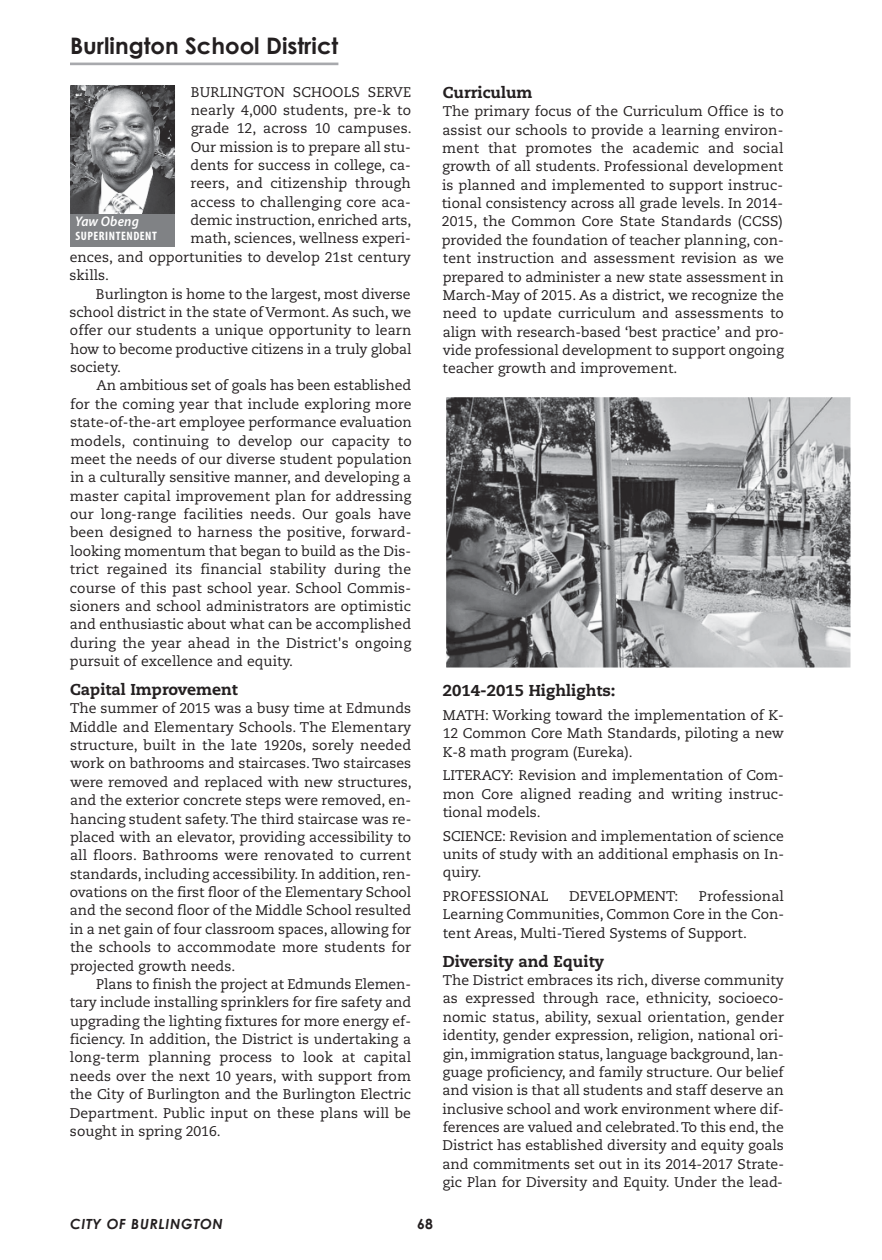
<style>
.page{position:relative;width:882px;height:1260px;background:#fff}
.page>*{position:absolute;margin:0;border:0;box-sizing:border-box;transform-origin:0 0}
.t1{font:700 22.75px "Century Gothic";color:#231f20}
.t2{font:800 15.75px "Caecilia";color:#231f20}
.t3{font:14px/18.4px "Caecilia";color:#231f20;text-align:justify}
.t4{font:italic 700 14px "Century Gothic";letter-spacing:.05em;color:#231f20}
.t5{font:italic 600 14px "Myriad Pro";letter-spacing:.01em;color:#fff;scale:.95 1}
.t6{font:700 14px "Century Gothic";color:#231f20}
.t7{font:700 condensed 12.25px "Myriad Pro";letter-spacing:.045em;color:#fff}
</style>
<div class="page">
<hr style="left:70px;top:63px;width:268px;height:2px;background:#a8a9ad">
<div style="left:70px;top:86px;width:105px;height:161px;background:#808285"></div>
<img style="left:70px;top:86px;width:105px;height:127px">
<img style="left:446px;top:397px;width:404px;height:271px">
<h1 class="t1" style="left:70px;top:33px;width:270px">Burlington School District</h1>
<p class="t3" style="left:191px;top:84px;width:222px">BURLINGTON SCHOOLS SERVE</p>
<p class="t3" style="left:191px;top:102px;width:222px">nearly 4,000 students, pre-k to</p>
<p class="t3" style="left:191px;top:120px;width:223px">grade 12, across 10 campuses.</p>
<p class="t3" style="left:191px;top:139px;width:222px">Our mission is to prepare all stu-</p>
<p class="t3" style="left:191px;top:157px;width:222px">dents for success in college, ca-</p>
<p class="t3" style="left:190px;top:176px;width:222px">reers, and citizenship through</p>
<p class="t3" style="left:190px;top:194px;width:222px">access to challenging core aca-</p>
<p class="t3" style="left:190px;top:212px;width:223px">demic instruction, enriched arts,</p>
<p class="t3" style="left:190px;top:231px;width:222px">math, sciences, wellness experi-</p>
<p class="t3" style="left:70px;top:249px;width:343px">ences, and opportunities to develop 21st century</p>
<p class="t3" style="left:70px;top:267px;width:41px">skills.</p>
<p class="t3" style="left:96px;top:286px;width:316px">Burlington is home to the largest, most diverse</p>
<p class="t3" style="left:69px;top:304px;width:343px">school district in the state of Vermont. As such, we</p>
<p class="t3" style="left:70px;top:323px;width:343px">offer our students a unique opportunity to learn</p>
<p class="t3" style="left:70px;top:341px;width:343px">how to become productive citizens in a truly global</p>
<p class="t3" style="left:70px;top:359px;width:52px">society.</p>
<p class="t3" style="left:96px;top:378px;width:317px">An ambitious set of goals has been established</p>
<p class="t3" style="left:70px;top:396px;width:343px">for the coming year that include exploring more</p>
<p class="t3" style="left:70px;top:414px;width:343px">state-of-the-art employee performance evaluation</p>
<p class="t3" style="left:70px;top:433px;width:343px">models, continuing to develop our capacity to</p>
<p class="t3" style="left:70px;top:451px;width:343px">meet the needs of our diverse student population</p>
<p class="t3" style="left:71px;top:470px;width:342px">in a culturally sensitive manner, and developing a</p>
<p class="t3" style="left:70px;top:488px;width:343px">master capital improvement plan for addressing</p>
<p class="t3" style="left:70px;top:506px;width:343px">our long-range facilities needs. Our goals have</p>
<p class="t3" style="left:70px;top:525px;width:343px">been designed to harness the positive, forward-</p>
<p class="t3" style="left:70px;top:543px;width:343px">looking momentum that began to build as the Dis-</p>
<p class="t3" style="left:70px;top:561px;width:343px">trict regained its financial stability during the</p>
<p class="t3" style="left:70px;top:580px;width:343px">course of this past school year. School Commis-</p>
<p class="t3" style="left:70px;top:598px;width:343px">sioners and school administrators are optimistic</p>
<p class="t3" style="left:70px;top:617px;width:343px">and enthusiastic about what can be accomplished</p>
<p class="t3" style="left:70px;top:635px;width:343px">during the year ahead in the District's ongoing</p>
<p class="t3" style="left:70px;top:653px;width:225px">pursuit of excellence and equity.</p>
<p class="t2" style="left:70px;top:683px;width:169px">Capital Improvement</p>
<p class="t3" style="left:70px;top:701px;width:343px">The summer of 2015 was a busy time at Edmunds Middle and Elementary Schools. The Elementary structure, built in the late 1920s, sorely needed work on bathrooms and staircases. Two staircases were removed and replaced with new structures, and the exterior concrete steps were removed, en&shy;hancing student safety. The third staircase was re&shy;placed with an elevator, providing accessibility to all floors. Bathrooms were renovated to current standards, including accessibility. In addition, ren&shy;ovations on the first floor of the Elementary School and the second floor of the Middle School resulted in a net gain of four classroom spaces, allowing for the schools to accommodate more students for projected growth needs.</p>
<p class="t3" style="left:70px;top:976px;width:343px;text-indent:27px">Plans to finish the project at Edmunds Elemen&shy;tary include installing sprinklers for fire safety and upgrading the lighting fixtures for more energy ef&shy;ficiency. In addition, the District is undertaking a long-term planning process to look at capital needs over the next 10 years, with support from the City of Burlington and the Burlington Electric Department. Public input on these plans will be sought in spring 2016.</p>
<p class="t5" style="left:75px;top:217px;width:69px">Yaw Obeng</p>
<p class="t7" style="left:75px;top:232px;width:83px">SUPERINTENDENT</p>
<p class="t2" style="left:443px;top:86px;width:91px">Curriculum</p>
<p class="t3" style="left:442px;top:103px;width:344px">The primary focus of the Curriculum Office is to assist our schools to provide a learning environ&shy;ment that promotes the academic and social growth of all students. Professional development is planned and implemented to support instruc&shy;tional consistency across all grade levels. In 2014- 2015, the Common Core State Standards (CCSS) provided the foundation of teacher planning, con&shy;tent instruction and assessment revision as we prepared to administer a new state assessment in March-May of 2015. As a district, we recognize the need to update curriculum and assessments to align with research-based ‘best practice’ and pro&shy;vide professional development to support ongoing teacher growth and improvement.</p>
<p class="t2" style="left:443px;top:684px;width:174px">2014-2015 Highlights:</p>
<p class="t3" style="left:443px;top:707px;width:343px">MATH: Working toward the implementation of K-12 Common Core Math Standards, piloting a new K-8 math program (Eureka).</p>
<p class="t3" style="left:443px;top:768px;width:343px">LITERACY: Revision and implementation of Com&shy;mon Core aligned reading and writing instruc&shy;tional models.</p>
<p class="t3" style="left:443px;top:828px;width:343px">SCIENCE: Revision and implementation of science units of study with an additional emphasis on In&shy;quiry.</p>
<p class="t3" style="left:443px;top:888px;width:107px">PROFESSIONAL</p>
<p class="t3" style="left:569px;top:888px;width:111px">DEVELOPMENT:</p>
<p class="t3" style="left:443px;top:888px;width:343px;text-indent:256px">Professional Learning Communities, Common Core in the Con&shy;tent Areas, Multi-Tiered Systems of Support.</p>
<p class="t2" style="left:443px;top:955px;width:163px">Diversity and Equity</p>
<p class="t3" style="left:442px;top:972px;width:343px">The District embraces its rich, diverse community as expressed through race, ethnicity, socioeco&shy;nomic status, ability, sexual orientation, gender identity, gender expression, religion, national ori&shy;gin, immigration status, language background, lan&shy;guage proficiency, and family structure. Our belief and vision is that all students and staff deserve an inclusive school and work environment where dif&shy;ferences are valued and celebrated. To this end, the District has established diversity and equity goals and commitments set out in its 2014-2017 Strate&shy;gic Plan for Diversity and Equity. Under the lead-</p>
<p class="t4" style="left:70px;top:1216px;width:155px">CITY OF BURLINGTON</p>
<p class="t6" style="left:417px;top:1216px;width:17px">68</p>
</div>
